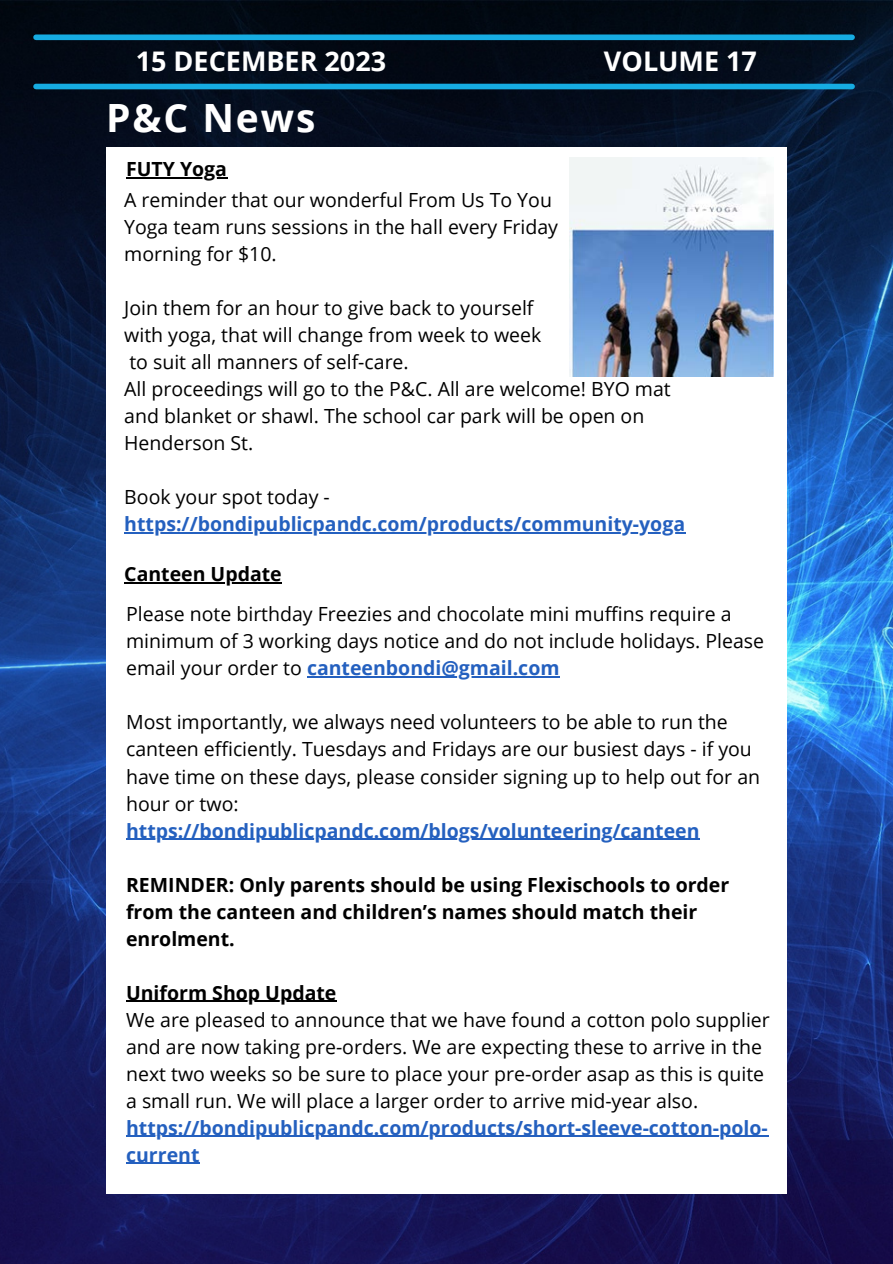
<style>
.page{position:relative;width:893px;height:1264px;background:#fff}
.page>*{position:absolute;margin:0;border:0;box-sizing:border-box;transform-origin:0 0}
.t1{font:700 38.85px "Open Sans";color:#fff}
.t2{font:700 27px "Open Sans";color:#fff}
.t3{font:19.5px/27px "Open Sans";color:#000}
.t4{font:700 19.5px/27px "Open Sans";color:#2460bf}
.t5{font:700 19.5px/27px "Open Sans";color:#000}
.s1{font-weight:700;color:#2460bf}
</style>
<div class="page">
<img style="left:0;top:0;width:892px;height:1263px">
<div style="left:36px;top:84px;width:816px;height:5px;background:#16ace2"></div>
<div style="left:36px;top:34px;width:816px;height:6px;background:#16ace2"></div>
<div style="left:106px;top:147px;width:680px;height:1046px;background:#fff"></div>
<img style="left:569px;top:158px;width:204px;height:218px">
<hr style="left:126px;top:177px;width:101px;height:1px;background:#000">
<hr style="left:124px;top:532px;width:561px;height:1px;background:#2460bf">
<hr style="left:124px;top:582px;width:158px;height:1px;background:#000">
<hr style="left:307px;top:676px;width:252px;height:1px;background:#2460bf">
<hr style="left:126px;top:838px;width:573px;height:1px;background:#2460bf">
<hr style="left:126px;top:1000px;width:210px;height:1px;background:#000">
<hr style="left:126px;top:1135px;width:642px;height:1px;background:#2460bf">
<hr style="left:126px;top:1162px;width:73px;height:1px;background:#2460bf">
<h2 class="t2" style="left:136px;top:43px;width:252px">15 DECEMBER 2023</h2>
<h2 class="t2" style="left:604px;top:43px;width:154px">VOLUME 17</h2>
<h1 class="t1" style="left:106px;top:90px;width:211px">P&amp;C News</h1>
<p class="t5" style="left:126px;top:155px;width:102px">FUTY Yoga</p>
<p class="t3" style="left:124px;top:186px;width:435px">A reminder that our wonderful From Us To You<br>Yoga team runs sessions in the hall every Friday morning for $10.</p>
<p class="t3" style="left:124px;top:294px;width:548px">Join them for an hour to give back to yourself<br>with yoga, that will change from week to week<br>to suit all manners of self-care.<br>All proceedings will go to the P&amp;C. All are welcome! BYO mat and blanket or shawl. The school car park will be open on Henderson St.</p>
<p class="t3" style="left:124px;top:483px;width:207px">Book your spot today -</p>
<p class="t4" style="left:124px;top:510px;width:562px">https://bondipublicpandc.com/products/community-yoga</p>
<p class="t5" style="left:124px;top:560px;width:159px">Canteen Update</p>
<p class="t3" style="left:126px;top:600px;width:639px">Please note birthday Freezies and chocolate mini muffins require a minimum of 3 working days notice and do not include holidays. Please email your order to <span class="s1">canteenbondi@gmail.com</span></p>
<p class="t3" style="left:126px;top:708px;width:635px">Most importantly, we always need volunteers to be able to run the canteen efficiently. Tuesdays and Fridays are our busiest days - if you have time on these days, please consider signing up to help out for an hour or two:</p>
<p class="t4" style="left:126px;top:816px;width:575px">https://bondipublicpandc.com/blogs/volunteering/canteen</p>
<p class="t5" style="left:126px;top:870px;width:604px">REMINDER: Only parents should be using Flexischools to order from the canteen and children’s names should match their enrolment.</p>
<p class="t5" style="left:126px;top:978px;width:212px">Uniform Shop Update</p>
<p class="t3" style="left:126px;top:1005px;width:645px">We are pleased to announce that we have found a cotton polo supplier and are now taking pre-orders. We are expecting these to arrive in the next two weeks so be sure to place your pre-order asap as this is quite a small run. We will place a larger order to arrive mid-year also.</p>
<p class="t4" style="left:126px;top:1113px;width:643px">https://bondipublicpandc.com/products/short-sleeve-cotton-polo&shy;current</p>
</div>
